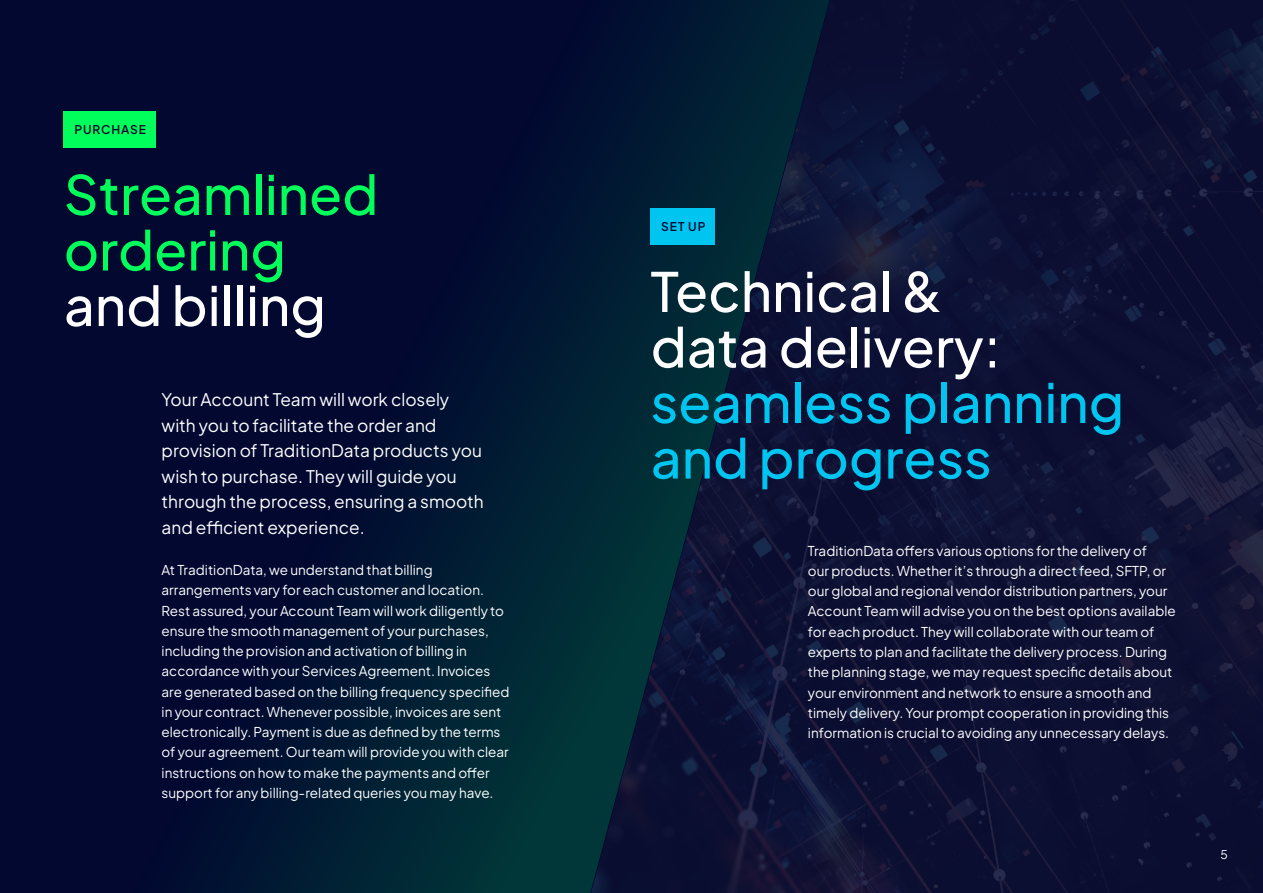
<style>
.page{position:relative;width:1263px;height:893px;background:#fff}
.page>*{position:absolute;margin:0;border:0;box-sizing:border-box;transform-origin:0 0}
.t1{font:500 54px/55.5px "Plus Jakarta Sans";color:#fff}
.t2{font:500 54px/55.5px "Plus Jakarta Sans";color:#00c5f0}
.t3{font:500 54px/55.5px "Plus Jakarta Sans";color:#00ff5b}
.t4{font:17.25px/25.5px "Plus Jakarta Sans";color:#fff}
.t5{font:13.5px/20.2px "Plus Jakarta Sans";color:#fff}
.t6{font:600 12px "Plus Jakarta Sans";letter-spacing:.075em;color:#020830}
.t7{font:12px "Plus Jakarta Sans";color:#fff}
</style>
<div class="page">
<svg style="left:0;top:0;width:591px;height:893px;fill:#020830"></svg>
<div style="left:64px;top:111px;width:92px;height:36px;background:#00ff5b"></div>
<img style="left:591px;top:0;width:672px;height:893px">
<div style="left:651px;top:208px;width:64px;height:36px;background:#00c5f0"></div>
<p class="t6" style="left:74px;top:120px;width:73px">PURCHASE</p>
<h1 class="t3" style="left:64px;top:162px;width:316px">Streamlined ordering</h1>
<h1 class="t1" style="left:64px;top:273px;width:264px">and billing</h1>
<p class="t4" style="left:162px;top:385px;width:324px">Your Account Team will work closely with you to facilitate the order and provision of TraditionData products you wish to purchase. They will guide you through the process, ensuring a smooth and efficient experience.</p>
<p class="t5" style="left:162px;top:558px;width:349px">At TraditionData, we understand that billing arrangements vary for each customer and location.<br>Rest assured, your Account Team will work diligently to ensure the smooth management of your purchases, including the provision and activation of billing in accordance with your Services Agreement. Invoices are generated based on the billing frequency specified in your contract. Whenever possible, invoices are sent electronically. Payment is due as defined by the terms of your agreement. Our team will provide you with clear instructions on how to make the payments and offer support for any billing-related queries you may have.</p>
<p class="t6" style="left:661px;top:217px;width:46px">SET UP</p>
<h1 class="t1" style="left:651px;top:259px;width:352px">Technical &amp; data delivery:</h1>
<h1 class="t2" style="left:651px;top:370px;width:475px">seamless planning and progress</h1>
<p class="t5" style="left:808px;top:539px;width:369px">TraditionData offers various options for the delivery of<br>our products. Whether it’s through a direct feed, SFTP, or our global and regional vendor distribution partners, your Account Team will advise you on the best options available for each product. They will collaborate with our team of experts to plan and facilitate the delivery process. During the planning stage, we may request specific details about your environment and network to ensure a smooth and timely delivery. Your prompt cooperation in providing this information is crucial to avoiding any unnecessary delays.</p>
<p class="t7" style="left:1220px;top:845px;width:9px">5</p>
</div>
